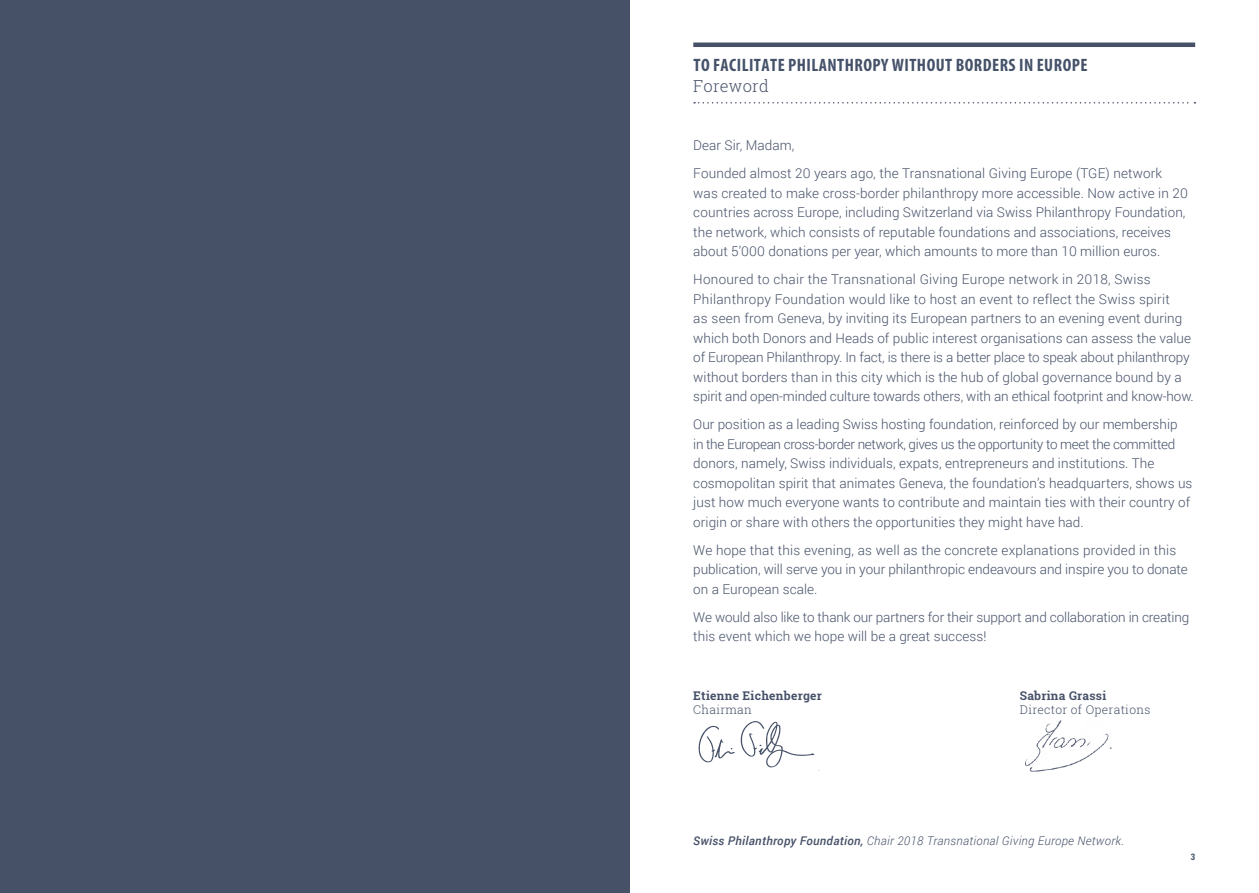
<style>
.page{position:relative;width:1259px;height:893px;background:#fff}
.page>*{position:absolute;margin:0;border:0;box-sizing:border-box;transform-origin:0 0}
.t1{font:700 condensed 18px "Myriad Pro";letter-spacing:.025em;color:#455269}
.t2{font:300 16.5px "Roboto Slab";letter-spacing:.015em;color:#465168}
.t3{font:300 13.5px/19.5px "Roboto";letter-spacing:.005em;color:#465168}
.t4{font:italic 300 12px "Roboto";letter-spacing:.025em;color:#465168}
.t5{font:700 12px "Roboto Slab";letter-spacing:.025em;color:#465168}
.t6{font:300 12px "Roboto Slab";letter-spacing:.025em;color:#465168}
.t7{font:700 9px "Roboto Condensed";color:#465168}
.s1{font-weight:500}
</style>
<div class="page">
<img style="left:1025px;top:720px;width:87px;height:52px">
<div style="left:0;top:0;width:629px;height:893px;background:#465168"></div>
<svg style="left:694px;top:102px;width:501px;height:2px"></svg>
<hr style="left:693px;top:43px;width:502px;height:4px;background:#465168">
<svg style="left:698px;top:721px;width:121px;height:50px"></svg>
<h1 class="t1" style="left:693px;top:54px;width:395px">TO FACILITATE PHILANTHROPY WITHOUT BORDERS IN EUROPE</h1>
<p class="t2" style="left:693px;top:75px;width:77px">Foreword</p>
<p class="t3" style="left:693px;top:131px;width:470px;line-height:28px">Dear Sir, Madam,<br>Founded almost 20 years ago, the Transnational Giving Europe (TGE) network</p>
<p class="t3" style="left:693px;top:183px;width:496px">was created to make cross-border philanthropy more accessible. Now active in 20 countries across Europe, including Switzerland via Swiss Philanthropy Foundation, the network, which consists of reputable foundations and associations, receives about 5’000 donations per year, which amounts to more than 10 million euros.</p>
<p class="t3" style="left:693px;top:269px;width:502px">Honoured to chair the Transnational Giving Europe network in 2018, Swiss Philanthropy Foundation would like to host an event to reflect the Swiss spirit<br>as seen from Geneva, by inviting its European partners to an evening event during which both Donors and Heads of public interest organisations can assess the value of European Philanthropy. In fact, is there is a better place to speak about philanthropy without borders than in this city which is the hub of global governance bound by a spirit and open-minded culture towards others, with an ethical footprint and know-how.</p>
<p class="t3" style="left:693px;top:414px;width:501px">Our position as a leading Swiss hosting foundation, reinforced by our membership<br>in the European cross-border network, gives us the opportunity to meet the committed donors, namely, Swiss individuals, expats, entrepreneurs and institutions. The cosmopolitan spirit that animates Geneva, the foundation’s headquarters, shows us just how much everyone wants to contribute and maintain ties with their country of origin or share with others the opportunities they might have had.</p>
<p class="t3" style="left:693px;top:540px;width:496px">We hope that this evening, as well as the concrete explanations provided in this publication, will serve you in your philanthropic endeavours and inspire you to donate on a European scale.</p>
<p class="t3" style="left:693px;top:607px;width:498px">We would also like to thank our partners for their support and collaboration in creating this event which we hope will be a great success!</p>
<p class="t5" style="left:693px;top:687px;width:130px">Etienne Eichenberger</p>
<p class="t6" style="left:693px;top:702px;width:60px">Chairman</p>
<p class="t5" style="left:1020px;top:687px;width:88px">Sabrina Grassi</p>
<p class="t6" style="left:1020px;top:702px;width:132px">Director of Operations</p>
<p class="t4" style="left:693px;top:832px;width:432px"><span class="s1">Swiss Philanthropy Foundation,</span> Chair 2018 Transnational Giving Europe Network.</p>
<p class="t7" style="left:1190px;top:850px;width:6px">3</p>
</div>
